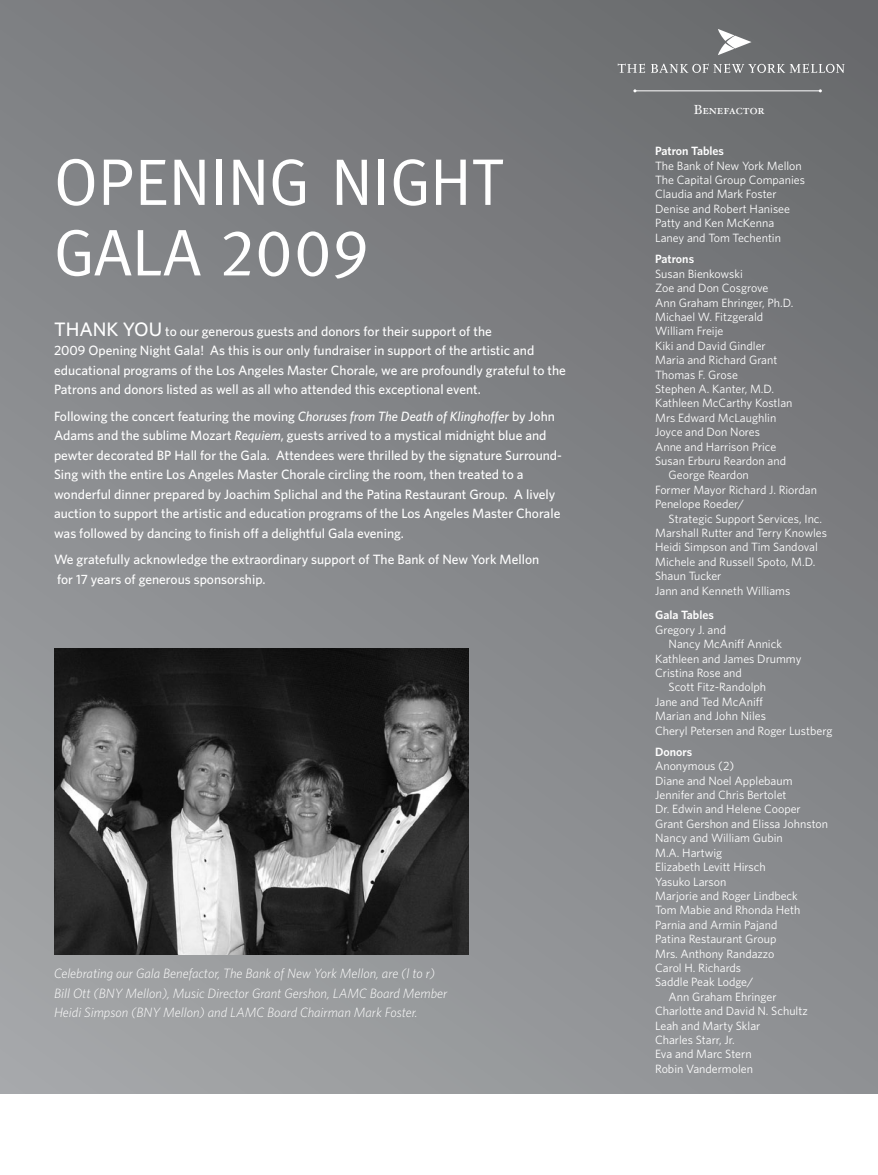
<style>
.page{position:relative;width:878px;height:1175px;background:#fff}
.page>*{position:absolute;margin:0;border:0;box-sizing:border-box;transform-origin:0 0}
.t1{font:66px "Meta";color:#fff}
.t2{font:66px "Meta OT Norm";color:#fff}
.t3{font:500 19.5px "Whitney";color:#fff}
.t4{font:500 13.5px/19.5px "Whitney";color:#fff}
.t5{font:italic 300 13.5px/19.5px "Whitney";color:#fff}
.t6{font:13.2px "Hoefler Txt Roman SC";color:#fff}
.t7{font:12px/14.4px "Whitney";color:#fff}
.t8{font:600 12px "Whitney";color:#fff}
.s1{font-style:italic}
</style>
<div class="page">
<div style="left:0;top:0;width:878px;height:1094px;background:linear-gradient(to bottom,#737477,#97999c)"></div>
<svg style="left:617px;top:64px;width:28px;height:9px"></svg>
<svg style="left:651px;top:64px;width:193px;height:9px;background:#939596"></svg>
<svg style="left:717px;top:29px;width:34px;height:26px"></svg>
<hr style="left:635px;top:91px;width:185px;height:1px;background:#fff">
<img style="left:54px;top:648px;width:414px;height:306px">
<h1 class="t1" style="left:54px;top:144px;width:79px">OPENING</h1>
<h1 class="t1" style="left:331px;top:144px;width:74px">NIGHT</h1>
<h1 class="t1" style="left:54px;top:214px;width:77px">GALA</h1>
<h1 class="t2" style="left:219px;top:214px;width:152px">2009</h1>
<h2 class="t3" style="left:54px;top:316px;width:94px">THANK YOU</h2>
<p class="t4" style="left:54px;top:321px;width:513px;text-indent:111px">to our generous guests and donors for their support of the<br>2009 Opening Night Gala! As this is our only fundraiser in support of the artistic and educational programs of the Los Angeles Master Chorale, we are profoundly grateful to the Patrons and donors listed as well as all who attended this exceptional event.</p>
<p class="t4" style="left:54px;top:406px;width:509px">Following the concert featuring the moving <span class="s1">Choruses from The Death of Klinghoffer</span> by John Adams and the sublime Mozart <span class="s1">Requiem</span>, guests arrived to a mystical midnight blue and pewter decorated BP Hall for the Gala. Attendees were thrilled by the signature Surround-Sing with the entire Los Angeles Master Chorale circling the room, then treated to a wonderful dinner prepared by Joachim Splichal and the Patina Restaurant Group. A lively auction to support the artistic and education programs of the Los Angeles Master Chorale was followed by dancing to finish off a delightful Gala evening.</p>
<p class="t4" style="left:54px;top:549px;width:486px">We gratefully acknowledge the extraordinary support of The Bank of New York Mellon for 17 years of generous sponsorship.</p>
<p class="t5" style="left:54px;top:963px;width:394px">Celebrating our Gala Benefactor, The Bank of New York Mellon, are (l to r)<br>Bill Ott (BNY Mellon), Music Director Grant Gershon, LAMC Board Member<br>Heidi Simpson (BNY Mellon) and LAMC Board Chairman Mark Foster.</p>
<p class="t6" style="left:693px;top:101px;width:72px">Benefactor</p>
<p class="t8" style="left:655px;top:143px;width:70px">Patron Tables</p>
<p class="t7" style="left:655px;top:158px;width:151px">The Bank of New York Mellon<br>The Capital Group Companies<br>Claudia and Mark Foster<br>Denise and Robert Hanisee<br>Patty and Ken McKenna<br>Laney and Tom Techentin</p>
<p class="t8" style="left:655px;top:251px;width:40px">Patrons</p>
<p class="t7" style="left:655px;top:266px;width:89px">Susan Bienkowski</p>
<p class="t7" style="left:655px;top:280px;width:115px">Zoe and Don Cosgrove</p>
<p class="t7" style="left:655px;top:295px;width:140px">Ann Graham Ehringer, Ph.D.</p>
<p class="t7" style="left:655px;top:309px;width:110px">Michael W. Fitzgerald</p>
<p class="t7" style="left:655px;top:324px;width:70px">William Freije</p>
<p class="t7" style="left:655px;top:338px;width:112px">Kiki and David Gindler</p>
<p class="t7" style="left:655px;top:352px;width:124px">Maria and Richard Grant</p>
<p class="t7" style="left:655px;top:367px;width:84px">Thomas F. Grose</p>
<p class="t7" style="left:655px;top:381px;width:121px">Stephen A. Kanter, M.D.</p>
<p class="t7" style="left:655px;top:396px;width:139px">Kathleen McCarthy Kostlan</p>
<p class="t7" style="left:655px;top:410px;width:123px">Mrs Edward McLaughlin</p>
<p class="t7" style="left:655px;top:424px;width:106px">Joyce and Don Nores</p>
<p class="t7" style="left:655px;top:439px;width:123px">Anne and Harrison Price</p>
<p class="t7" style="left:655px;top:453px;width:132px">Susan Erburu Reardon and</p>
<p class="t7" style="left:668px;top:468px;width:82px">George Reardon</p>
<p class="t7" style="left:655px;top:482px;width:163px">Former Mayor Richard J. Riordan</p>
<p class="t7" style="left:655px;top:496px;width:90px">Penelope Roeder/</p>
<p class="t7" style="left:668px;top:511px;width:155px">Strategic Support Services, I nc.</p>
<p class="t7" style="left:655px;top:525px;width:173px">Marshall Rutter and Terry Knowles</p>
<p class="t7" style="left:655px;top:540px;width:164px">Heidi Simpson and Tim Sandoval</p>
<p class="t7" style="left:655px;top:554px;width:162px">Michele and Russell Spoto, M.D.</p>
<p class="t7" style="left:655px;top:568px;width:68px">Shaun Tucker</p>
<p class="t7" style="left:655px;top:583px;width:137px">Jann and Kenneth Williams</p>
<p class="t8" style="left:655px;top:607px;width:60px">Gala Tables</p>
<p class="t7" style="left:655px;top:622px;width:73px">Gregory J. and</p>
<p class="t7" style="left:668px;top:636px;width:115px">Nancy McAniff Annick</p>
<p class="t7" style="left:655px;top:651px;width:148px">Kathleen and James Drummy</p>
<p class="t7" style="left:655px;top:665px;width:88px">Cristina Rose and</p>
<p class="t7" style="left:668px;top:680px;width:99px">Scott Fitz-Randolph</p>
<p class="t7" style="left:655px;top:694px;width:109px">Jane and Ted McAniff</p>
<p class="t7" style="left:655px;top:708px;width:112px">Marian and John Niles</p>
<p class="t7" style="left:655px;top:723px;width:179px">Cheryl Petersen and Roger Lustberg</p>
<p class="t8" style="left:655px;top:743px;width:39px">Donors</p>
<p class="t7" style="left:655px;top:758px;width:81px">Anonymous (2)</p>
<p class="t7" style="left:655px;top:773px;width:139px">Diane and Noel Applebaum</p>
<p class="t7" style="left:655px;top:787px;width:133px">Jennifer and Chris Bertolet</p>
<p class="t7" style="left:655px;top:801px;width:147px">Dr. Edwin and Helene Cooper</p>
<p class="t7" style="left:655px;top:816px;width:174px">Grant Gershon and Elissa Johnston</p>
<p class="t7" style="left:655px;top:830px;width:129px">Nancy and William Gubin</p>
<p class="t7" style="left:655px;top:845px;width:69px">M.A. Hartwig</p>
<p class="t7" style="left:655px;top:859px;width:112px">Elizabeth Levitt Hirsch</p>
<p class="t7" style="left:655px;top:873px;width:73px">Yasuko Larson</p>
<p class="t7" style="left:655px;top:888px;width:144px">Marjorie and Roger Lindbeck</p>
<p class="t7" style="left:655px;top:902px;width:147px">Tom Mabie and Rhonda Heth</p>
<p class="t7" style="left:655px;top:917px;width:124px">Parnia and Armin Pajand</p>
<p class="t7" style="left:655px;top:931px;width:123px">Patina Restaurant Group</p>
<p class="t7" style="left:655px;top:945px;width:121px">Mrs. Anthony Randazzo</p>
<p class="t7" style="left:655px;top:960px;width:88px">Carol H. Richards</p>
<p class="t7" style="left:655px;top:974px;width:100px">Saddle Peak Lodge/</p>
<p class="t7" style="left:668px;top:989px;width:109px">Ann Graham Ehringer</p>
<p class="t7" style="left:655px;top:1003px;width:154px">Charlotte and David N. Schultz</p>
<p class="t7" style="left:655px;top:1017px;width:107px">Leah and Marty Sklar</p>
<p class="t7" style="left:655px;top:1032px;width:81px">Charles Starr, Jr.</p>
<p class="t7" style="left:655px;top:1046px;width:98px">Eva and Marc Stern</p>
<p class="t7" style="left:655px;top:1061px;width:99px">Robin Vandermolen</p>
</div>
